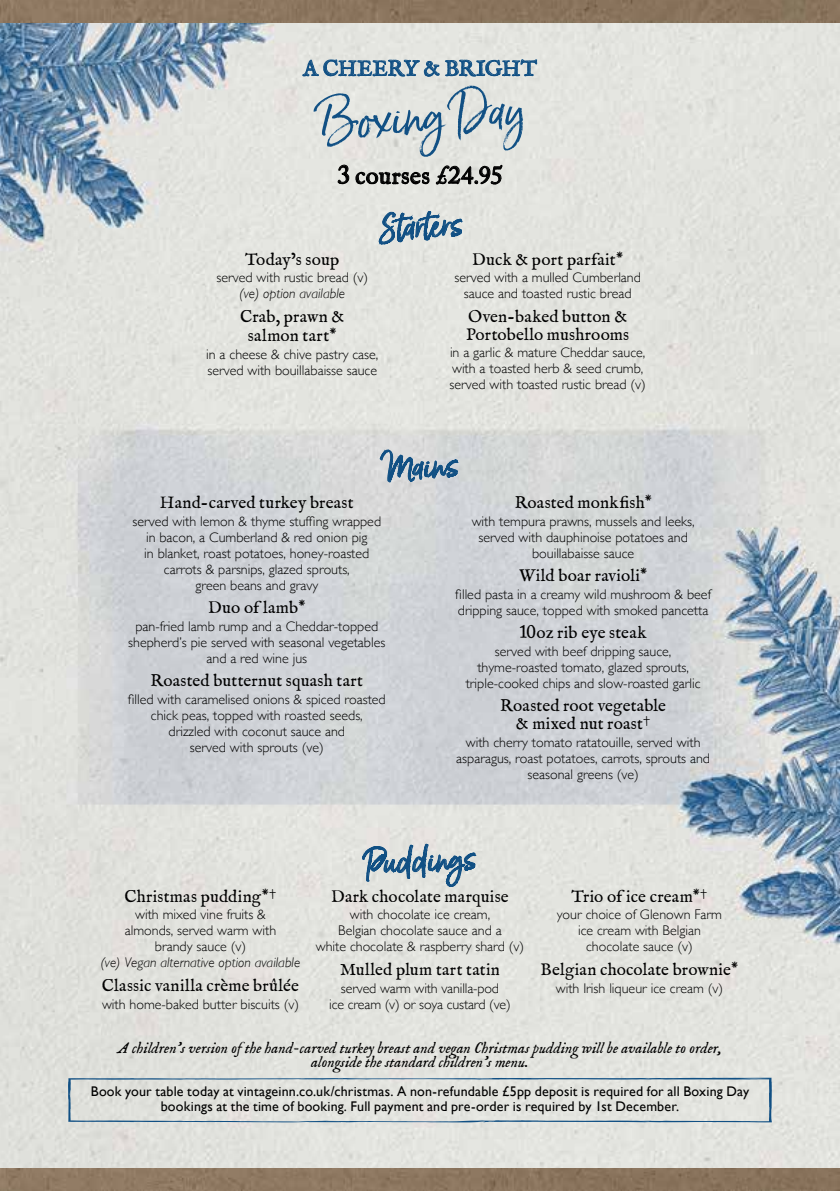
<style>
.page{position:relative;width:840px;height:1191px;background:#fff}
.page>*{position:absolute;margin:0;border:0;box-sizing:border-box;transform-origin:0 0}
.t1{font:48px "Born Ready";color:#115084}
.t2{font:32px "Born Ready";color:#115084}
.t3{font:24px "IM FELL English Roman";letter-spacing:.02em;color:#000}
.t4{font:22px "IM FELL English Roman";letter-spacing:-.015em;color:#115084}
.t5{font:17px/18px "IM FELL English Roman";letter-spacing:.01em;color:#000;text-align:center}
.t6{font:15.6px/14px "IM FELL English Italic";color:#000;text-align:center}
.t7{font:300 14px/16px "Gill Sans";color:#000;text-align:center}
.t8{font:14px/15px "Gill Sans";letter-spacing:.01em;color:#000;text-align:center}
.t9{font:italic 300 14px "Gill Sans";color:#000}
.s1{font-family:"Vintage Inns Numbers"}
.s2{font-family:"Vintage Inns Numbers";font-size:22.4px}
.s3{font-size:22.4px}
</style>
<div class="page">
<img style="left:0;top:23px;width:839px;height:1145px">
<img style="left:0;top:0;width:839px;height:23px">
<img style="left:0;top:1168px;width:839px;height:23px">
<svg style="left:338px;top:165px;width:11px;height:19px"></svg>
<svg style="left:355px;top:172px;width:74px;height:12px"></svg>
<svg style="left:436px;top:163px;width:66px;height:22px"></svg>
<svg style="left:302px;top:60px;width:137px;height:23px;background:#b1c1c9"></svg>
<svg style="left:445px;top:59px;width:91px;height:24px;background:#b0c0c9"></svg>
<svg style="left:68px;top:1073px;width:703px;height:49px;background:#d7dbd9"></svg>
<svg style="left:380px;top:450px;width:77px;height:32px;background:#98adbe"></svg>
<svg style="left:379px;top:211px;width:82px;height:33px;background:#9db3c1"></svg>
<svg style="left:362px;top:843px;width:113px;height:43px;background:#aabbc6"></svg>
<h3 class="t4" style="left:303px;top:56px;width:235px">A CHEERY &amp; BRIGHT</h3>
<h1 class="t1" style="left:313px;top:94px;width:210px;rotate:-4deg">Boxing Day</h1>
<h3 class="t3" style="left:337px;top:162px;width:166px"><span class="s1">3</span> courses <sup>£</sup><span class="s2">24</span><span class="s3">.</span><span class="s2">95</span></h3>
<h2 class="t2" style="left:376px;top:209px;width:86px;rotate:-4deg">Starters</h2>
<p class="t5" style="left:245px;top:250px;width:95px">Today’s soup</p>
<p class="t7" style="left:216px;top:269px;width:153px">served with rustic bread (v)</p>
<p class="t9" style="left:239px;top:285px;width:107px">(ve) option available</p>
<p class="t5" style="left:240px;top:307px;width:106px;line-height:19.4px">Crab, prawn &amp; salmon tart<sup>*</sup></p>
<p class="t7" style="left:206px;top:345px;width:173px;text-align:left">in a cheese &amp; chive pastry case, served with bouillabaisse sauce</p>
<p class="t5" style="left:472px;top:250px;width:152px">Duck &amp; port parfait<sup>*</sup></p>
<p class="t7" style="left:454px;top:269px;width:188px">served with a mulled Cumberland sauce and toasted rustic bread</p>
<p class="t5" style="left:466px;top:307px;width:164px;text-align:left">Oven-baked button &amp;<br>Portobello mushrooms</p>
<p class="t7" style="left:449px;top:344px;width:198px;text-align:left">in a garlic &amp; mature Cheddar sauce, with a toasted herb &amp; seed crumb, served with toasted rustic bread (v)</p>
<h2 class="t2" style="left:380px;top:450px;width:78px;rotate:-4deg">Mains</h2>
<p class="t5" style="left:160px;top:494px;width:195px">Hand-carved turkey breast</p>
<p class="t7" style="left:132px;top:512px;width:250px">served with lemon &amp; thyme stuffing wrapped in bacon, a Cumberland &amp; red onion pig<br>in blanket, roast potatoes, honey-roasted carrots &amp; parsnips, glazed sprouts,<br>green beans and gravy</p>
<p class="t5" style="left:208px;top:599px;width:99px">Duo of lamb<sup>*</sup></p>
<p class="t7" style="left:128px;top:617px;width:258px">pan-fried lamb rump and a Cheddar-topped shepherd’s pie served with seasonal vegetables and a red wine jus</p>
<p class="t5" style="left:150px;top:672px;width:214px">Roasted butternut squash tart</p>
<p class="t7" style="left:128px;top:690px;width:259px">filled with caramelised onions &amp; spiced roasted chick peas, topped with roasted seeds,<br>drizzled with coconut sauce and<br>served with sprouts (ve)</p>
<p class="t5" style="left:514px;top:494px;width:138px">Roasted monkfish<sup>*</sup></p>
<p class="t7" style="left:471px;top:512px;width:224px">with tempura prawns, mussels and leeks, served with dauphinoise potatoes and bouillabaisse sauce</p>
<p class="t5" style="left:519px;top:567px;width:129px">Wild boar ravioli<sup>*</sup></p>
<p class="t7" style="left:455px;top:585px;width:257px;text-align:left">filled pasta in a creamy wild mushroom &amp; beef dripping sauce, topped with smoked pancetta</p>
<p class="t5" style="left:519px;top:624px;width:128px"><span class="s1">10</span>oz rib eye steak</p>
<p class="t7" style="left:465px;top:642px;width:236px">served with beef dripping sauce, thyme-roasted tomato, glazed sprouts, triple-cooked chips and slow-roasted garlic</p>
<p class="t5" style="left:500px;top:697px;width:167px">Roasted root vegetable &amp; mixed nut roast<sup>†</sup></p>
<p class="t7" style="left:456px;top:733px;width:255px">with cherry tomato ratatouille, served with asparagus, roast potatoes, carrots, sprouts and seasonal greens (ve)</p>
<p class="t5" style="left:124px;top:887px;width:153px">Christmas pudding<sup>*†</sup></p>
<p class="t7" style="left:125px;top:906px;width:153px">with mixed vine fruits &amp; almonds, served warm with brandy sauce (v)</p>
<p class="t9" style="left:101px;top:954px;width:201px">(ve) Vegan alternative option available</p>
<p class="t5" style="left:102px;top:976px;width:198px">Classic vanilla crème brûlée</p>
<p class="t7" style="left:102px;top:995px;width:198px">with home-baked butter biscuits (v)</p>
<h2 class="t2" style="left:363px;top:845px;width:113px;rotate:-4deg">Puddings</h2>
<p class="t5" style="left:331px;top:887px;width:179px">Dark chocolate marquise</p>
<p class="t7" style="left:315px;top:906px;width:210px">with chocolate ice cream,<br>Belgian chocolate sauce and a<br>white chocolate &amp; raspberry shard (v)</p>
<p class="t5" style="left:340px;top:960px;width:161px">Mulled plum tart tatin</p>
<p class="t7" style="left:329px;top:979px;width:183px">served warm with vanilla-pod<br>ice cream (v) or soya custard (ve)</p>
<p class="t5" style="left:571px;top:887px;width:137px">Trio of ice cream<sup>*†</sup></p>
<p class="t7" style="left:556px;top:906px;width:167px">your choice of Glenown Farm ice cream with Belgian chocolate sauce (v)</p>
<p class="t5" style="left:540px;top:960px;width:199px">Belgian chocolate brownie<sup>*</sup></p>
<p class="t7" style="left:555px;top:979px;width:169px">with Irish liqueur ice cream (v)</p>
<p class="t6" style="left:118px;top:1041px;width:605px">A children’s version of the hand-carved turkey breast and vegan Christmas pudding will be available to order, alongside the standard children’s menu.</p>
<p class="t8" style="left:91px;top:1083px;width:659px">Book your table today at vintageinn.co.uk/christmas. A non-refundable £5pp deposit is required for all Boxing Day bookings at the time of booking. Full payment and pre-order is required by 1st December.</p>
</div>
